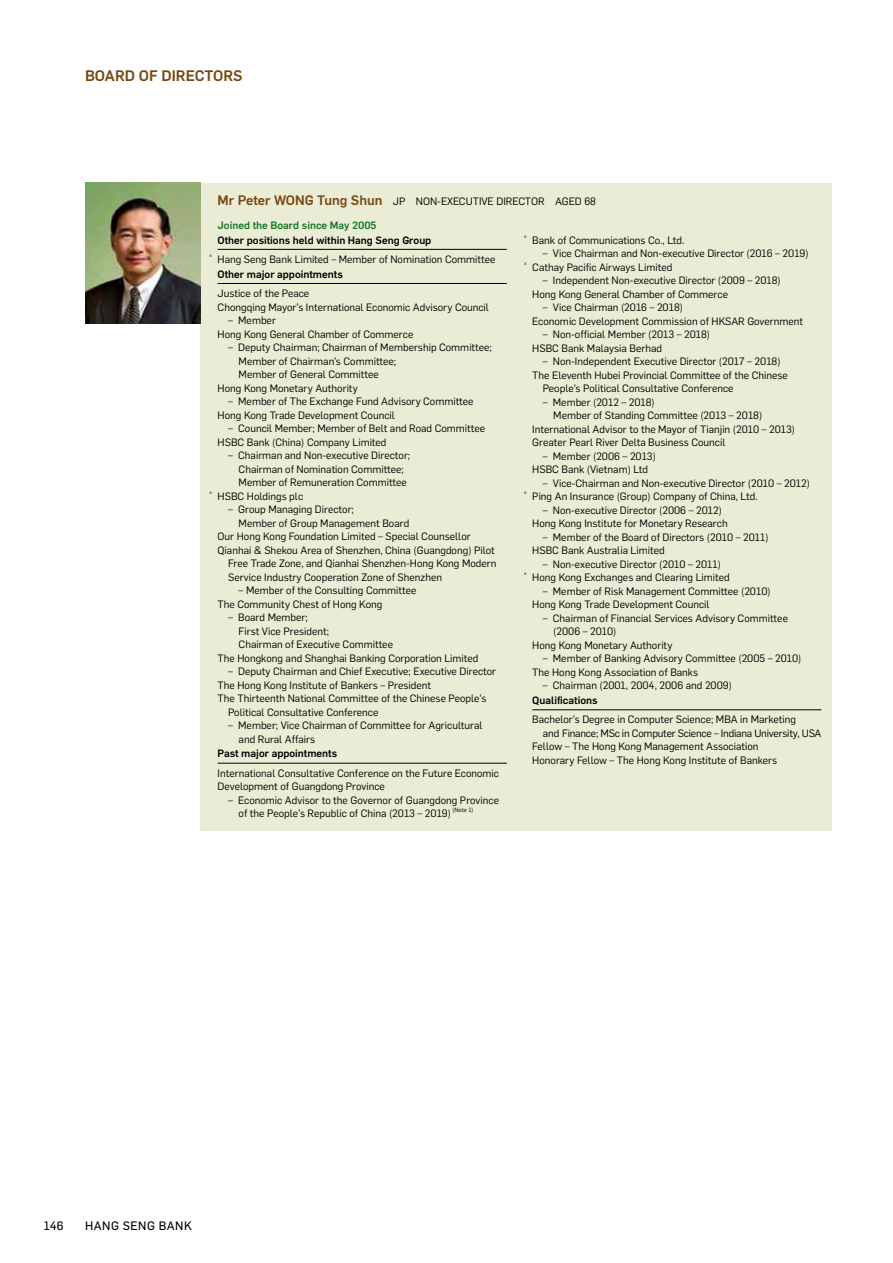
<style>
.page{position:relative;width:893px;height:1263px;background:#fff}
.page>*{position:absolute;margin:0;border:0;box-sizing:border-box;transform-origin:0 0}
.t1{font:500 15px "Flama";color:#764812}
.t2{font:12px "Flama Basic";letter-spacing:.04em;color:#000}
.t3{font:10.5px/13.5px "Flama";color:#000}
.t4{font:500 10.5px "Flama";color:#000}
.t5{font:10.5px "Flama";letter-spacing:-.02em;color:#000}
.t6{font:500 10.5px "Flama";color:#147924}
.t7{font:6.15px "Flama";color:#000}
.s1{font-weight:500;font-size:13.5px;color:#764812}
</style>
<div class="page">
<div style="left:201px;top:183px;width:631px;height:647px;background:#ebecd5"></div>
<img style="left:85px;top:183px;width:116px;height:140px">
<hr style="left:218px;top:249px;width:289px;height:1px;background:#000">
<hr style="left:218px;top:283px;width:289px;height:1px;background:#000">
<hr style="left:218px;top:763px;width:289px;height:1px;background:#000">
<hr style="left:532px;top:709px;width:289px;height:1px;background:#000">
<h1 class="t1" style="left:85px;top:65px;width:159px">BOARD OF DIRECTORS</h1>
<p class="t3" style="left:218px;top:194px;width:380px"><span class="s1">Mr Peter WONG Tung Shun</span> JP NON-EXECUTIVE DIRECTOR AGED 68</p>
<p class="t6" style="left:218px;top:218px;width:160px">Joined the Board since May 2005</p>
<p class="t4" style="left:218px;top:232px;width:215px">Other positions held within Hang Seng Group</p>
<p class="t7" style="left:524px;top:232px;width:5px">^</p>
<p class="t3" style="left:532px;top:233px;width:154px">Bank of Communications Co., Ltd.</p>
<p class="t3" style="left:543px;top:246px;width:267px">– Vice Chairman and Non-executive Director (2016 – 2019)</p>
<p class="t7" style="left:524px;top:259px;width:5px">^</p>
<p class="t3" style="left:532px;top:260px;width:142px">Cathay Pacific Airways Limited</p>
<p class="t3" style="left:532px;top:273px;width:250px;text-indent:10px">– Independent Non-executive Director (2009 – 2018)<br>Hong Kong General Chamber of Commerce</p>
<p class="t3" style="left:532px;top:300px;width:272px;text-indent:10px">– Vice Chairman (2016 – 2018)<br>Economic Development Commission of HKSAR Government</p>
<p class="t3" style="left:532px;top:327px;width:179px;text-indent:10px">– Non-official Member (2013 – 2018)<br>HSBC Bank Malaysia Berhad</p>
<p class="t3" style="left:543px;top:354px;width:239px">– Non-Independent Executive Director (2017 – 2018)</p>
<p class="t3" style="left:532px;top:368px;width:257px">The Eleventh Hubei Provincial Committee of the Chinese</p>
<p class="t3" style="left:543px;top:381px;width:192px">People’s Political Consultative Conference</p>
<p class="t3" style="left:543px;top:395px;width:114px">– Member (2012 – 2018)</p>
<p class="t3" style="left:553px;top:408px;width:210px">Member of Standing Committee (2013 – 2018)</p>
<p class="t3" style="left:532px;top:422px;width:264px">International Advisor to the Mayor of Tianjin (2010 – 2013)</p>
<p class="t3" style="left:532px;top:435px;width:195px">Greater Pearl River Delta Business Council</p>
<p class="t3" style="left:532px;top:449px;width:125px;text-indent:10px">– Member (2006 – 2013)<br>HSBC Bank (Vietnam) Ltd</p>
<p class="t3" style="left:543px;top:476px;width:269px">– Vice-Chairman and Non-executive Director (2010 – 2012)</p>
<p class="t7" style="left:524px;top:489px;width:5px">^</p>
<p class="t3" style="left:532px;top:489px;width:227px">Ping An Insurance (Group) Company of China, Ltd.</p>
<p class="t3" style="left:532px;top:503px;width:197px;text-align:center">– Non-executive Director (2006 – 2012)<br>Hong Kong Institute for Monetary Research</p>
<p class="t3" style="left:532px;top:530px;width:238px;text-indent:10px">– Member of the Board of Directors (2010 – 2011)<br>HSBC Bank Australia Limited</p>
<p class="t3" style="left:543px;top:557px;width:180px">– Non-executive Director (2010 – 2011)</p>
<p class="t7" style="left:524px;top:570px;width:5px">^</p>
<p class="t3" style="left:532px;top:570px;width:199px">Hong Kong Exchanges and Clearing Limited</p>
<p class="t3" style="left:532px;top:584px;width:240px;text-indent:10px">– Member of Risk Management Committee (2010)<br>Hong Kong Trade Development Council</p>
<p class="t3" style="left:543px;top:611px;width:247px">– Chairman of Financial Services Advisory Committee</p>
<p class="t3" style="left:553px;top:624px;width:65px">(2006 – 2010)</p>
<p class="t3" style="left:532px;top:638px;width:142px">Hong Kong Monetary Authority</p>
<p class="t3" style="left:532px;top:651px;width:271px;text-indent:10px">– Member of Banking Advisory Committee (2005 – 2010)<br>The Hong Kong Association of Banks</p>
<p class="t3" style="left:543px;top:678px;width:191px">– Chairman (2001, 2004, 2006 and 2009)</p>
<p class="t4" style="left:532px;top:693px;width:67px">Qualifications</p>
<p class="t3" style="left:532px;top:712px;width:265px">Bachelor’s Degree in Computer Science; MBA in Marketing</p>
<p class="t5" style="left:543px;top:726px;width:280px">and Finance; MSc in Computer Science – Indiana University, USA</p>
<p class="t3" style="left:532px;top:739px;width:228px">Fellow – The Hong Kong Management Association</p>
<p class="t3" style="left:532px;top:753px;width:246px">Honorary Fellow – The Hong Kong Institute of Bankers</p>
<p class="t7" style="left:209px;top:251px;width:5px">^</p>
<p class="t3" style="left:218px;top:252px;width:279px">Hang Seng Bank Limited – Member of Nomination Committee</p>
<p class="t4" style="left:218px;top:266px;width:127px">Other major appointments</p>
<p class="t3" style="left:218px;top:286px;width:273px">Justice of the Peace<br>Chongqing Mayor’s International Economic Advisory Council</p>
<p class="t3" style="left:218px;top:313px;width:197px;text-indent:10px">– Member<br>Hong Kong General Chamber of Commerce</p>
<p class="t3" style="left:228px;top:340px;width:265px">– Deputy Chairman; Chairman of Membership Committee;</p>
<p class="t3" style="left:239px;top:353px;width:159px">Member of Chairman’s Committee;</p>
<p class="t3" style="left:239px;top:367px;width:142px">Member of General Committee</p>
<p class="t3" style="left:218px;top:380px;width:142px">Hong Kong Monetary Authority</p>
<p class="t3" style="left:218px;top:394px;width:257px;text-indent:10px">– Member of The Exchange Fund Advisory Committee<br>Hong Kong Trade Development Council</p>
<p class="t3" style="left:218px;top:421px;width:269px;text-indent:10px">– Council Member; Member of Belt and Road Committee<br>HSBC Bank (China) Company Limited</p>
<p class="t3" style="left:239px;top:448px;width:173px;text-indent:-10px">– Chairman and Non-executive Director;<br>Chairman of Nomination Committee;<br>Member of Remuneration Committee</p>
<p class="t7" style="left:209px;top:488px;width:5px">^</p>
<p class="t3" style="left:218px;top:488px;width:87px">HSBC Holdings plc</p>
<p class="t3" style="left:228px;top:502px;width:127px">– Group Managing Director;</p>
<p class="t3" style="left:239px;top:515px;width:172px">Member of Group Management Board</p>
<p class="t3" style="left:218px;top:529px;width:255px">Our Hong Kong Foundation Limited – Special Counsellor</p>
<p class="t3" style="left:218px;top:542px;width:279px">Qianhai &amp; Shekou Area of Shenzhen, China (Guangdong) Pilot</p>
<p class="t3" style="left:228px;top:556px;width:270px">Free Trade Zone, and Qianhai Shenzhen-Hong Kong Modern</p>
<p class="t3" style="left:228px;top:569px;width:215px">Service Industry Cooperation Zone of Shenzhen</p>
<p class="t3" style="left:218px;top:583px;width:200px;text-indent:21px">– Member of the Consulting Committee<br>The Community Chest of Hong Kong</p>
<p class="t3" style="left:228px;top:610px;width:81px">– Board Member;</p>
<p class="t3" style="left:239px;top:623px;width:92px">First Vice President;</p>
<p class="t3" style="left:239px;top:637px;width:156px">Chairman of Executive Committee</p>
<p class="t3" style="left:218px;top:650px;width:262px">The Hongkong and Shanghai Banking Corporation Limited</p>
<p class="t3" style="left:228px;top:664px;width:270px">– Deputy Chairman and Chief Executive; Executive Director</p>
<p class="t3" style="left:218px;top:677px;width:215px">The Hong Kong Institute of Bankers – President</p>
<p class="t3" style="left:218px;top:691px;width:270px">The Thirteenth National Committee of the Chinese People’s</p>
<p class="t3" style="left:228px;top:705px;width:152px">Political Consultative Conference</p>
<p class="t3" style="left:239px;top:718px;width:245px;text-indent:-10px">– Member; Vice Chairman of Committee for Agricultural and Rural Affairs</p>
<p class="t4" style="left:218px;top:746px;width:121px">Past major appointments</p>
<p class="t3" style="left:218px;top:766px;width:283px">International Consultative Conference on the Future Economic<br>Development of Guangdong Province</p>
<p class="t3" style="left:239px;top:793px;width:262px;text-indent:-10px">– Economic Advisor to the Governor of Guangdong Province of the People’s Republic of China (2013 – 2019)</p>
<p class="t7" style="left:453px;top:806px;width:22px">(Note 1)</p>
<p class="t2" style="left:44px;top:1217px;width:21px">146</p>
<p class="t2" style="left:85px;top:1217px;width:108px">HANG SENG BANK</p>
</div>
